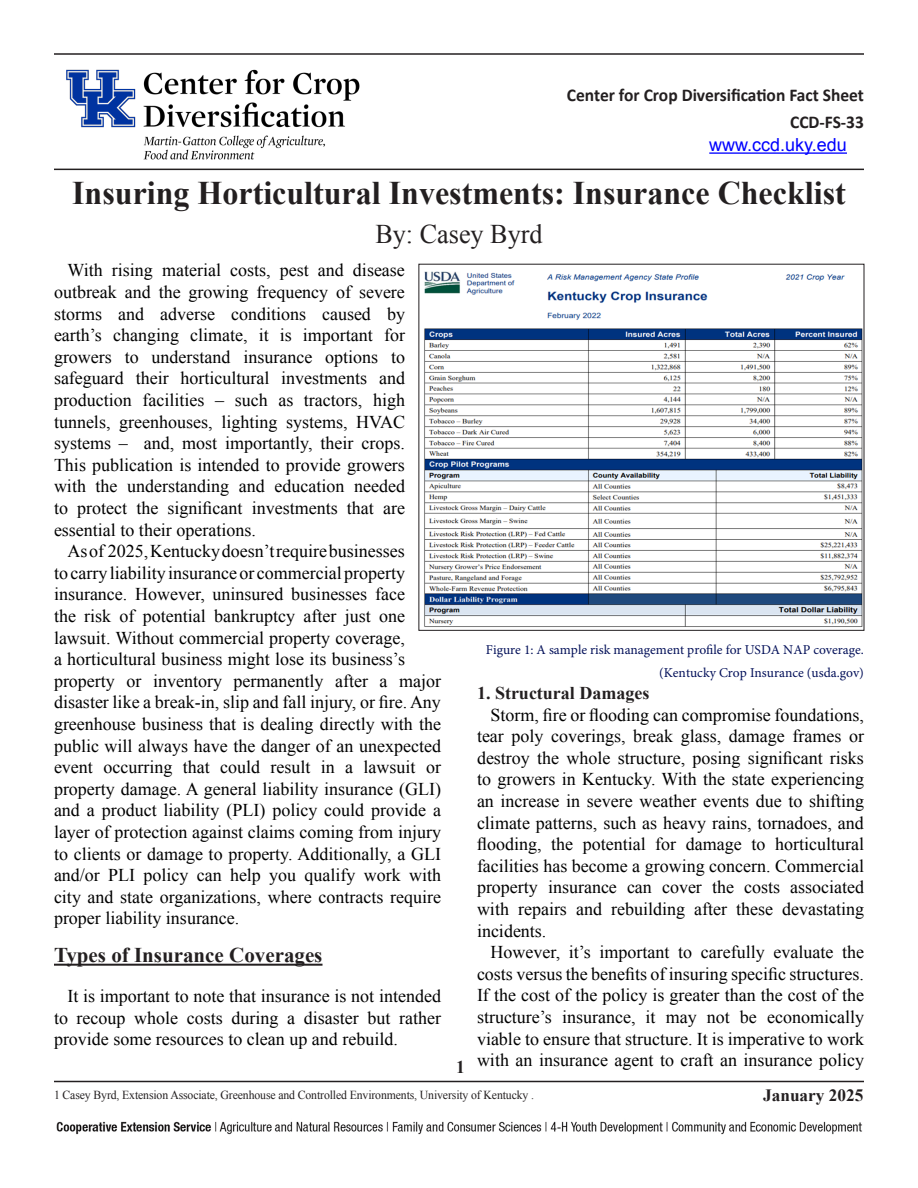
<style>
.page{position:relative;width:918px;height:1188px;background:#fff}
.page>*{position:absolute;margin:0;border:0;box-sizing:border-box;transform-origin:0 0}
.t1{font:700 33px "Times New Roman";color:#231f20}
.t2{font:27px "Times New Roman";color:#231f20}
.heading_1{font:700 21px "Times New Roman";color:#231f20}
.t3{font:18px/21.6px "Times New Roman";color:#000;text-align:justify}
.t4{font:700 18px "Calibri";color:#231f20}
.heading_2{font:700 18px "Times New Roman";color:#231f20}
.t5{font:18px "Arial";color:#00f}
.t6{font:700 17.25px "Times New Roman";color:#231f20}
.Paragraph{font:13.5px/22.5px "Minion Pro";color:#031059;text-align:right}
.t7{font:12.3px "Times New Roman";letter-spacing:-.01em;color:#231f20;scale:.96 1}
</style>
<div class="page">
<hr style="left:54px;top:964px;width:269px;height:2px;background:#231f20">
<hr style="left:54px;top:53px;width:810px;height:2px;background:#231f20">
<hr style="left:54px;top:169px;width:810px;height:1px;background:#231f20">
<hr style="left:54px;top:1081px;width:810px;height:1px;background:#231f20">
<hr style="left:709px;top:152px;width:138px;height:2px;background:#00f">
<img style="left:424px;top:271px;width:438px;height:356px">
<img style="left:56px;top:1121px;width:806px;height:14px">
<img style="left:62px;top:69px;width:305px;height:100px">
<p class="t4" style="left:567px;top:83px;width:299px">Center for Crop Diversification Fact Sheet</p>
<p class="t4" style="left:790px;top:109px;width:75px">CCD-FS-33</p>
<p class="t5" style="left:709px;top:133px;width:139px">www.ccd.uky.edu</p>
<p class="t1" style="left:72px;top:170px;width:775px">Insuring Horticultural Investments: Insurance Checklist</p>
<p class="t2" style="left:375px;top:216px;width:169px">By: Casey Byrd</p>
<p class="t3" style="left:54px;top:259px;width:353px;text-indent:14px">With rising material costs, pest and disease outbreak and the growing frequency of severe storms and adverse conditions caused by earth’s changing climate, it is important for growers to understand insurance options to safeguard their horticultural investments and production facilities – such as tractors, high tunnels, greenhouses, lighting systems, HVAC systems – and, most importantly, their crops.<br>This publication is intended to provide growers with the understanding and education needed to protect the significant investments that are essential to their operations.</p>
<p class="t3" style="left:54px;top:540px;width:389px;text-align:left;text-indent:14px">As of 2025, Kentucky doesn’t require businesses<br>to carry liability insurance or commercial property insurance. However, uninsured businesses face<br>the risk of potential bankruptcy after just one lawsuit. Without commercial property coverage,<br>a horticultural business might lose its business’s property or inventory permanently after a major disaster like a break-in, slip and fall injury, or fire. Any greenhouse business that is dealing directly with the public will always have the danger of an unexpected event occurring that could result in a lawsuit or property damage. A general liability insurance (GLI) and a product liability (PLI) policy could provide a layer of protection against claims coming from injury to clients or damage to property. Additionally, a GLI and/or PLI policy can help you qualify work with city and state organizations, where contracts require proper liability insurance.</p>
<p class="heading_1" style="left:54px;top:941px;width:270px">Types of Insurance Coverages</p>
<p class="t3" style="left:54px;top:985px;width:389px;text-indent:14px">It is important to note that insurance is not intended to recoup whole costs during a disaster but rather provide some resources to clean up and rebuild.</p>
<p class="heading_2" style="left:456px;top:1054px;width:10px">1</p>
<p class="Paragraph" style="left:486px;top:639px;width:380px">Figure 1: A sample risk management profile for USDA NAP coverage. (Kentucky Crop Insurance (usda.gov)</p>
<p class="heading_2" style="left:477px;top:681px;width:174px">1. Structural Damages</p>
<p class="t3" style="left:477px;top:704px;width:389px;text-indent:14px">Storm, fire or flooding can compromise foundations, tear poly coverings, break glass, damage frames or destroy the whole structure, posing significant risks to growers in Kentucky. With the state experiencing an increase in severe weather events due to shifting climate patterns, such as heavy rains, tornadoes, and flooding, the potential for damage to horticultural facilities has become a growing concern. Commercial property insurance can cover the costs associated with repairs and rebuilding after these devastating incidents.</p>
<p class="t3" style="left:477px;top:941px;width:389px;text-indent:14px">However, it’s important to carefully evaluate the costs versus the benefits of insuring specific structures.<br>If the cost of the policy is greater than the cost of the structure’s insurance, it may not be economically viable to ensure that structure. It is imperative to work with an insurance agent to craft an insurance policy</p>
<p class="t7" style="left:54px;top:1087px;width:502px">1 Casey Byrd, Extension Associate, Greenhouse and Controlled Environments, University of Kentucky .</p>
<p class="t6" style="left:763px;top:1083px;width:102px">January 2025</p>
</div>
